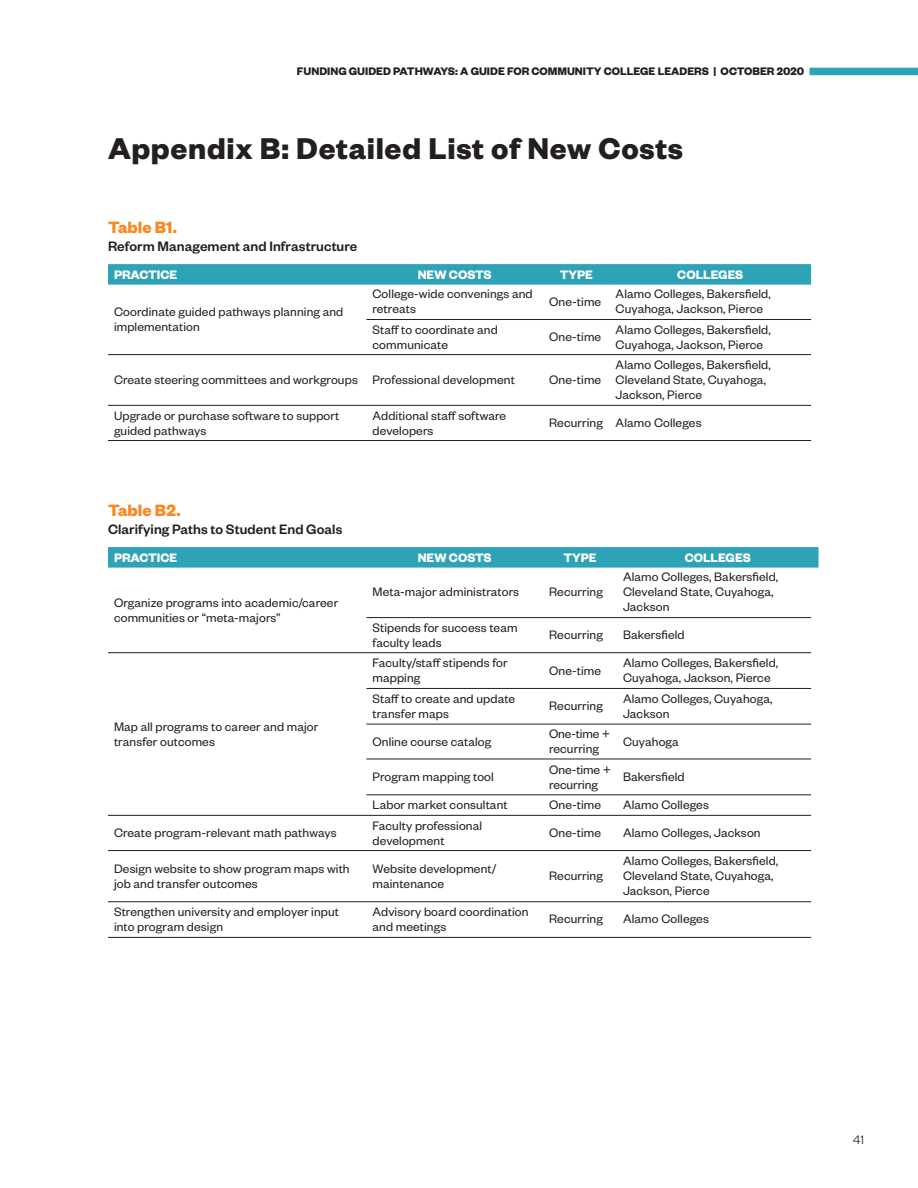
<style>
.page{position:relative;width:918px;height:1188px;background:#fff}
.page>*{position:absolute;margin:0;border:0;box-sizing:border-box;transform-origin:0 0}
.t1{font:700 33px "Founders Grotesk";letter-spacing:.02em;color:#231f20}
.t2{font:700 18px "Founders Grotesk";color:#f6891f}
.t3{font:500 15px "Founders Grotesk";letter-spacing:.005em;color:#231f20}
.t4{font:13.5px/15px "Founders Grotesk";letter-spacing:.01em;color:#231f20}
.t5{font:700 13.5px "Founders Grotesk";color:#fff}
.t6{font:300 13.5px "Founders Grotesk";color:#231f20}
.t7{font:700 12px "Founders Grotesk";color:#231f20}
</style>
<div class="page">
<div style="left:810px;top:68px;width:108px;height:7px;background:#2ea2b6"></div>
<svg style="left:108px;top:264px;width:703px;height:21px;background:#32a4b7"></svg>
<hr style="left:108px;top:440px;width:703px;height:1px;background:#231f20">
<hr style="left:108px;top:405px;width:703px;height:1px;background:#231f20">
<hr style="left:108px;top:354px;width:703px;height:1px;background:#231f20">
<hr style="left:366px;top:319px;width:445px;height:1px;background:#231f20">
<svg style="left:108px;top:547px;width:711px;height:21px;background:#32a4b7"></svg>
<hr style="left:108px;top:937px;width:703px;height:1px;background:#231f20">
<hr style="left:108px;top:815px;width:703px;height:1px;background:#231f20">
<hr style="left:108px;top:850px;width:703px;height:1px;background:#231f20">
<hr style="left:108px;top:901px;width:703px;height:1px;background:#231f20">
<hr style="left:108px;top:652px;width:703px;height:1px;background:#231f20">
<hr style="left:366px;top:617px;width:445px;height:1px;background:#231f20">
<hr style="left:366px;top:688px;width:445px;height:1px;background:#231f20">
<hr style="left:366px;top:724px;width:445px;height:1px;background:#231f20">
<hr style="left:366px;top:759px;width:445px;height:1px;background:#231f20">
<hr style="left:366px;top:794px;width:445px;height:1px;background:#231f20">
<p class="t7" style="left:297px;top:64px;width:509px">FUNDING GUIDED PATHWAYS: A GUIDE FOR COMMUNITY COLLEGE LEADERS | OCTOBER 2020</p>
<h1 class="t1" style="left:108px;top:127px;width:577px">Appendix B: Detailed List of New Costs</h1>
<h2 class="t2" style="left:108px;top:215px;width:70px">Table B1.</h2>
<p class="t3" style="left:108px;top:237px;width:251px">Reform Management and Infrastructure</p>
<p class="t5" style="left:114px;top:266px;width:65px">PRACTICE</p>
<p class="t5" style="left:418px;top:266px;width:76px">NEW COSTS</p>
<p class="t5" style="left:560px;top:266px;width:35px">TYPE</p>
<p class="t5" style="left:677px;top:266px;width:68px">COLLEGES</p>
<p class="t4" style="left:114px;top:304px;width:231px">Coordinate guided pathways planning and implementation</p>
<p class="t4" style="left:372px;top:286px;width:162px">College-wide convenings and retreats</p>
<p class="t4" style="left:549px;top:293px;width:54px">One-time</p>
<p class="t4" style="left:616px;top:286px;width:157px">Alamo Colleges, Bakersfield,<br>Cuyahoga, Jackson, Pierce</p>
<p class="t4" style="left:372px;top:321px;width:127px">Staff to coordinate and communicate</p>
<p class="t4" style="left:549px;top:329px;width:54px">One-time</p>
<p class="t4" style="left:616px;top:321px;width:157px">Alamo Colleges, Bakersfield,<br>Cuyahoga, Jackson, Pierce</p>
<p class="t4" style="left:114px;top:372px;width:402px">Create steering committees and workgroups Professional development</p>
<p class="t4" style="left:549px;top:372px;width:54px">One-time</p>
<p class="t4" style="left:616px;top:357px;width:157px">Alamo Colleges, Bakersfield,<br>Cleveland State, Cuyahoga,<br>Jackson, Pierce</p>
<p class="t4" style="left:114px;top:407px;width:227px">Upgrade or purchase software to support guided pathways</p>
<p class="t4" style="left:372px;top:407px;width:135px">Additional staff software developers</p>
<p class="t4" style="left:549px;top:415px;width:154px">Recurring Alamo Colleges</p>
<h2 class="t2" style="left:108px;top:498px;width:74px">Table B2.</h2>
<p class="t3" style="left:108px;top:520px;width:236px">Clarifying Paths to Student End Goals</p>
<p class="t5" style="left:114px;top:549px;width:65px">PRACTICE</p>
<p class="t5" style="left:418px;top:549px;width:76px">NEW COSTS</p>
<p class="t5" style="left:563px;top:549px;width:35px">TYPE</p>
<p class="t5" style="left:685px;top:549px;width:68px">COLLEGES</p>
<p class="t4" style="left:114px;top:594px;width:226px">Organize programs into academic/career communities or “meta-majors”</p>
<p class="t4" style="left:623px;top:569px;width:157px">Alamo Colleges, Bakersfield,<br>Cleveland State, Cuyahoga,<br>Jackson</p>
<p class="t4" style="left:372px;top:584px;width:148px">Meta-major administrators</p>
<p class="t4" style="left:549px;top:584px;width:55px">Recurring</p>
<p class="t4" style="left:372px;top:619px;width:147px">Stipends for success team faculty leads</p>
<p class="t4" style="left:549px;top:627px;width:55px">Recurring</p>
<p class="t4" style="left:623px;top:627px;width:63px">Bakersfield</p>
<p class="t4" style="left:114px;top:718px;width:206px">Map all programs to career and major transfer outcomes</p>
<p class="t4" style="left:372px;top:655px;width:137px">Faculty/staff stipends for mapping</p>
<p class="t4" style="left:549px;top:662px;width:54px">One-time</p>
<p class="t4" style="left:623px;top:655px;width:157px">Alamo Colleges, Bakersfield,<br>Cuyahoga, Jackson, Pierce</p>
<p class="t4" style="left:372px;top:690px;width:144px">Staff to create and update transfer maps</p>
<p class="t4" style="left:549px;top:698px;width:55px">Recurring</p>
<p class="t4" style="left:623px;top:690px;width:151px">Alamo Colleges, Cuyahoga,<br>Jackson</p>
<p class="t4" style="left:372px;top:733px;width:120px">Online course catalog</p>
<p class="t4" style="left:549px;top:726px;width:62px">One-time + recurring</p>
<p class="t4" style="left:623px;top:733px;width:57px">Cuyahoga</p>
<p class="t4" style="left:372px;top:769px;width:123px">Program mapping tool</p>
<p class="t4" style="left:549px;top:761px;width:63px">One-time + recurring</p>
<p class="t4" style="left:623px;top:769px;width:63px">Bakersfield</p>
<p class="t4" style="left:372px;top:797px;width:137px">Labor market consultant</p>
<p class="t4" style="left:549px;top:797px;width:54px">One-time</p>
<p class="t4" style="left:623px;top:797px;width:87px">Alamo Colleges</p>
<p class="t4" style="left:114px;top:825px;width:224px">Create program-relevant math pathways</p>
<p class="t4" style="left:372px;top:817px;width:111px">Faculty professional development</p>
<p class="t4" style="left:549px;top:825px;width:54px">One-time</p>
<p class="t4" style="left:623px;top:825px;width:139px">Alamo Colleges, Jackson</p>
<p class="t4" style="left:114px;top:860px;width:237px">Design website to show program maps with job and transfer outcomes</p>
<p class="t4" style="left:372px;top:860px;width:125px">Website development/ maintenance</p>
<p class="t4" style="left:549px;top:868px;width:55px">Recurring</p>
<p class="t4" style="left:623px;top:853px;width:157px">Alamo Colleges, Bakersfield,<br>Cleveland State, Cuyahoga,<br>Jackson, Pierce</p>
<p class="t4" style="left:114px;top:903px;width:226px">Strengthen university and employer input into program design</p>
<p class="t4" style="left:372px;top:903px;width:157px">Advisory board coordination and meetings</p>
<p class="t4" style="left:549px;top:911px;width:55px">Recurring</p>
<p class="t4" style="left:623px;top:911px;width:87px">Alamo Colleges</p>
<p class="t6" style="left:853px;top:1131px;width:12px">41</p>
</div>
